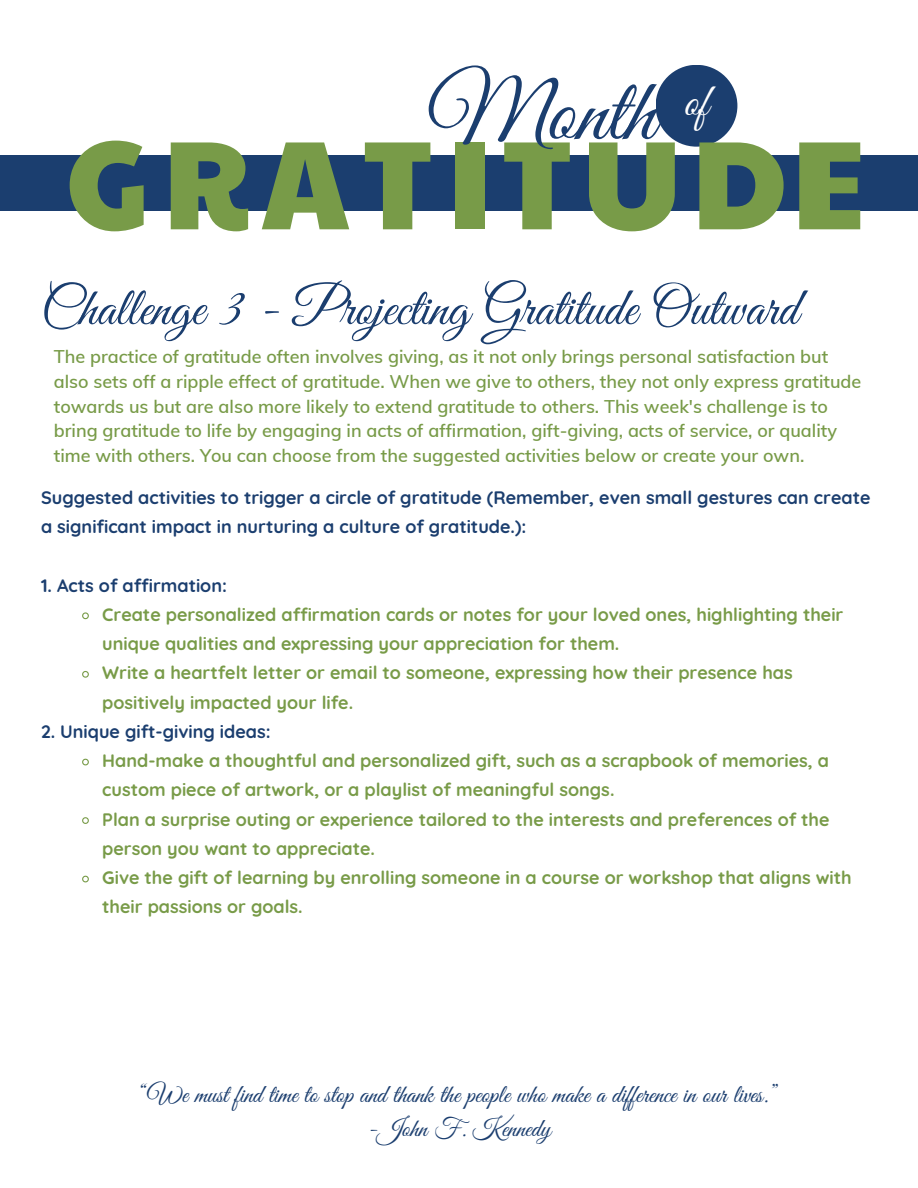
<style>
.page{position:relative;width:918px;height:1188px;background:#fff}
.page>*{position:absolute;margin:0;border:0;box-sizing:border-box;transform-origin:0 0}
.t1{font:126.3px "Paytone One";letter-spacing:.075em;color:#789b48}
.t2{font:90.3px "Great Vibes";color:#1b3e6f}
.t3{font:53.85px "Great Vibes";color:#1b3e6f}
.t4{font:45.75px "Great Vibes";color:#fff}
.t5{font:25.5px "Great Vibes";color:#1b3e6f}
.t6{font:700 18px/29.2px "Quicksand";color:#789b48}
.t7{font:600 18px/24.8px "Muli";color:#789b48}
.t8{font:700 18px/29.2px "Quicksand";color:#1b3e6f}
</style>
<div class="page">
<div style="left:656px;top:65px;width:81px;height:82px;background:#1b3e6f;border-radius:50%"></div>
<div style="left:0;top:155px;width:918px;height:55px;background:#1b3e6f"></div>
<svg style="left:82px;top:612px;width:7px;height:8px"></svg>
<svg style="left:82px;top:671px;width:7px;height:7px"></svg>
<svg style="left:82px;top:758px;width:7px;height:8px"></svg>
<svg style="left:82px;top:817px;width:7px;height:7px"></svg>
<svg style="left:82px;top:875px;width:7px;height:8px"></svg>
<p class="t2" style="left:427px;top:62px;width:230px">Month</p>
<p class="t4" style="left:684px;top:76px;width:26px">of</p>
<p class="t1" style="left:66px;top:89px;width:802px">GRATITUDE</p>
<p class="t3" style="left:41px;top:278px;width:759px">Challenge 3 - Projecting Gratitude Outward</p>
<p class="t7" style="left:54px;top:344px;width:809px">The practice of gratitude often involves giving, as it not only brings personal satisfaction but also sets off a ripple effect of gratitude. When we give to others, they not only express gratitude towards us but are also more likely to extend gratitude to others. This week's challenge is to bring gratitude to life by engaging in acts of affirmation, gift-giving, acts of service, or quality time with others. You can choose from the suggested activities below or create your own.</p>
<p class="t8" style="left:41px;top:483px;width:831px">Suggested activities to trigger a circle of gratitude (Remember, even small gestures can create a significant impact in nurturing a culture of gratitude.):</p>
<p class="t8" style="left:41px;top:570px;width:187px">1. Acts of affirmation:</p>
<p class="t6" style="left:102px;top:600px;width:743px">Create personalized affirmation cards or notes for your loved ones, highlighting their unique qualities and expressing your appreciation for them.</p>
<p class="t6" style="left:102px;top:658px;width:692px">Write a heartfelt letter or email to someone, expressing how their presence has positively impacted your life.</p>
<p class="t8" style="left:41px;top:717px;width:231px">2. Unique gift-giving ideas:</p>
<p class="t6" style="left:102px;top:746px;width:728px">Hand-make a thoughtful and personalized gift, such as a scrapbook of memories, a custom piece of artwork, or a playlist of meaningful songs.</p>
<p class="t6" style="left:102px;top:804px;width:729px">Plan a surprise outing or experience tailored to the interests and preferences of the person you want to appreciate.</p>
<p class="t6" style="left:102px;top:863px;width:751px">Give the gift of learning by enrolling someone in a course or workshop that aligns with their passions or goals.</p>
<p class="t5" style="left:140px;top:1080px;width:640px">“We must find time to stop and thank the people who make a dif erence in our lives.”</p>
<p class="t5" style="left:367px;top:1115px;width:186px">-John F. Kennedy</p>
</div>
